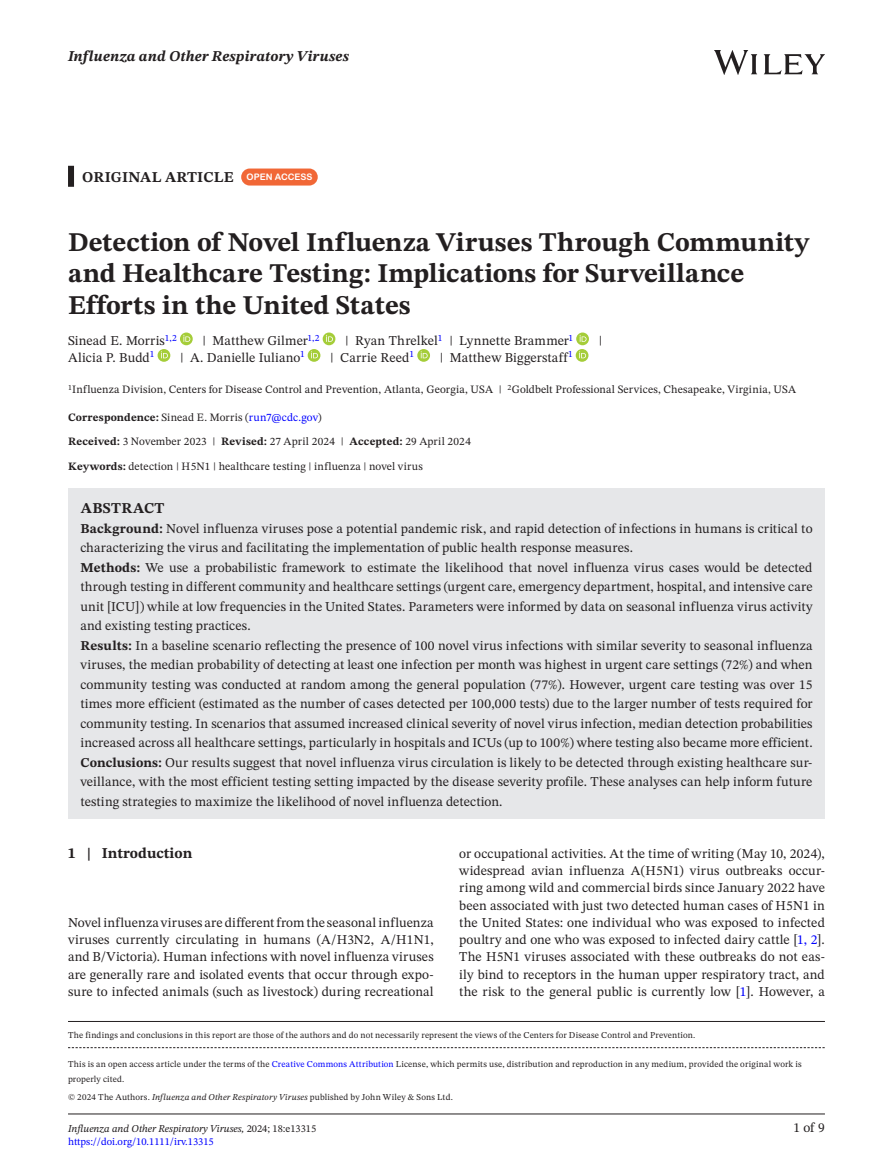
<style>
.page{position:relative;width:893px;height:1174px;background:#fff}
.page>*{position:absolute;margin:0;border:0;box-sizing:border-box;transform-origin:0 0}
.t1{font:700 27px/31.5px "STIX Two Text";color:#231f20}
.t2{font:700 15px "STIX Two Text";letter-spacing:.01em;color:#231f20}
.t3{font:italic 700 15px "STIX Two Text";letter-spacing:.01em;color:#231f20}
.t4{font:13.5px/19.5px "STIX Two Text";letter-spacing:.01em;color:#231f20;text-align:justify}
.t5{font:11.25px/24px "STIX Two Text";letter-spacing:.015em;color:#231f20}
.t6{font:italic 10.5px "STIX Two Text";color:#231f20}
.t7{font:10.5px "STIX Two Text";color:#00f}
.t8{font:9px/15px "STIX Two Text";letter-spacing:.02em;color:#231f20}
.s1{font-family:"Arial Rounded MT Bold";font-weight:400;font-size:9px;color:#fff}
.s2{font-weight:700}
.s3{color:#00f}
.s4{font-style:italic}
.s5{font-style:normal}
</style>
<div class="page">
<hr style="left:68px;top:1113px;width:757px;height:1px;background:#231f20">
<img style="left:714px;top:51px;width:111px;height:23px">
<div style="left:68px;top:166px;width:6px;height:21px;background:#231f20"></div>
<div style="left:68px;top:488px;width:757px;height:42px;background:#e6e7e9"></div>
<div style="left:68px;top:507px;width:757px;height:59px;background:#e6e7e9"></div>
<div style="left:68px;top:546px;width:757px;height:98px;background:#e6e7e9"></div>
<div style="left:68px;top:624px;width:757px;height:137px;background:#e6e7e9"></div>
<div style="left:68px;top:741px;width:757px;height:78px;background:#e6e7e9"></div>
<div style="left:241px;top:168px;width:77px;height:17px;background:#f16736;border-radius:9px"></div>
<svg style="left:180px;top:332px;width:13px;height:13px"></svg>
<svg style="left:183px;top:335px;width:7px;height:7px"></svg>
<div style="left:323px;top:332px;width:12px;height:13px;background:#a5cd39;border-radius:50%"></div>
<svg style="left:326px;top:335px;width:7px;height:7px"></svg>
<svg style="left:576px;top:332px;width:13px;height:13px"></svg>
<svg style="left:580px;top:335px;width:6px;height:7px"></svg>
<svg style="left:158px;top:349px;width:12px;height:13px"></svg>
<svg style="left:161px;top:351px;width:7px;height:7px"></svg>
<svg style="left:308px;top:349px;width:12px;height:13px"></svg>
<svg style="left:311px;top:351px;width:7px;height:7px"></svg>
<svg style="left:417px;top:349px;width:13px;height:13px"></svg>
<svg style="left:421px;top:351px;width:7px;height:7px"></svg>
<svg style="left:576px;top:349px;width:12px;height:13px"></svg>
<svg style="left:579px;top:351px;width:7px;height:7px"></svg>
<svg style="left:68px;top:1047px;width:757px;height:1px"></svg>
<hr style="left:68px;top:1021px;width:757px;height:1px;background:#231f20">
<p class="t3" style="left:68px;top:46px;width:283px">Influenza and Other Respiratory Viruses</p>
<p class="t2" style="left:82px;top:166px;width:232px">ORIGINAL ARTICLE <span class="s1">OPEN ACCESS</span></p>
<h1 class="t1" style="left:68px;top:227px;width:742px">Detection of Novel Influenza Viruses Through Community and Healthcare Testing: Implications for Surveillance<br>Efforts in the United States</h1>
<p class="t4" style="left:68px;top:331px;width:110px">Sinead E. Morris<sup>1,2</sup></p>
<p class="t4" style="left:202px;top:331px;width:119px">| Matthew Gilmer<sup>1,2</sup></p>
<p class="t4" style="left:345px;top:331px;width:230px">| Ryan Threlkel<sup>1</sup> | Lynnette Brammer<sup>1</sup></p>
<p class="t4" style="left:599px;top:331px;width:5px">|</p>
<p class="t4" style="left:68px;top:347px;width:88px">Alicia P. Budd<sup>1</sup></p>
<p class="t4" style="left:180px;top:347px;width:126px">| A. Danielle Iuliano<sup>1</sup></p>
<p class="t4" style="left:330px;top:347px;width:86px">| Carrie Reed<sup>1</sup></p>
<p class="t4" style="left:440px;top:347px;width:134px">| Matthew Biggerstaff<sup>1</sup></p>
<p class="t5" style="left:68px;top:377px;width:730px"><sup>1</sup>Influenza Division, Centers for Disease Control and Prevention, Atlanta, Georgia, USA | <sup>2</sup>Goldbelt Professional Services, Chesapeake, Virginia, USA</p>
<p class="t5" style="left:68px;top:405px;width:404px"><span class="s2">Correspondence:</span> Sinead E. Morris (<span class="s3">run7@cdc.gov</span>)<br><span class="s2">Received:</span> 3 November 2023 | <span class="s2">Revised:</span> 27 April 2024 | <span class="s2">Accepted:</span> 29 April 2024</p>
<p class="t5" style="left:68px;top:454px;width:356px"><span class="s2">Keywords:</span> detection | H5N1 | healthcare testing | influenza | novel virus</p>
<p class="t2" style="left:81px;top:497px;width:85px">ABSTRACT</p>
<p class="t4" style="left:80px;top:518px;width:734px;text-align:left"><span class="s2">Background:</span> Novel influenza viruses pose a potential pandemic risk, and rapid detection of infections in humans is critical to characterizing the virus and facilitating the implementation of public health response measures.<br><span class="s2">Methods:</span> We use a probabilistic framework to estimate the likelihood that novel influenza virus cases would be detected through testing in different community and healthcare settings (urgent care, emergency department, hospital, and intensive care unit [ICU]) while at low frequencies in the United States. Parameters were informed by data on seasonal influenza virus activity and existing testing practices.<br><span class="s2">Results:</span> In a baseline scenario reflecting the presence of 100 novel virus infections with similar severity to seasonal influenza viruses, the median probability of detecting at least one infection per month was highest in urgent care settings (72%) and when community testing was conducted at random among the general population (77%). However, urgent care testing was over 15 times more efficient (estimated as the number of cases detected per 100,000 tests) due to the larger number of tests required for community testing. In scenarios that assumed increased clinical severity of novel virus infection, median detection probabilities increased across all healthcare settings, particularly in hospitals and ICUs (up to 100%) where testing also became more efficient.<br><span class="s2">Conclusions:</span> Our results suggest that novel influenza virus circulation is likely to be detected through existing healthcare sur&shy;veillance, with the most efficient testing setting impacted by the disease severity profile. These analyses can help inform future testing strategies to maximize the likelihood of novel influenza detection.</p>
<p class="t2" style="left:68px;top:842px;width:126px">1 | Introduction</p>
<p class="t4" style="left:459px;top:844px;width:367px;line-height:17.2px">or occupational activities. At the time of writing (May 10, 2024), widespread avian influenza A(H5N1) virus outbreaks occur&shy;ring among wild and commercial birds since January 2022 have been associated with just two detected human cases of H5N1 in the United States: one individual who was exposed to infected poultry and one who was exposed to infected dairy cattle [<span class="s3">1, 2</span>].<br>The H5N1 viruses associated with these outbreaks do not eas&shy;ily bind to receptors in the human upper respiratory tract, and the risk to the general public is currently low [<span class="s3">1</span>]. However, a</p>
<p class="t4" style="left:68px;top:913px;width:367px;line-height:17.2px">Novel influenza viruses are different from the seasonal influenza viruses currently circulating in humans (A/H3N2, A/H1N1, and B/Victoria). Human infections with novel influenza viruses are generally rare and isolated events that occur through expo&shy;sure to infected animals (such as livestock) during recreational</p>
<p class="t8" style="left:68px;top:1028px;width:629px">The findings and conclusions in this report are those of the authors and do not necessarily represent the views of the Centers for Disease Control and Prevention.</p>
<p class="t8" style="left:68px;top:1056px;width:735px">This is an open access article under the terms of the <span class="s3">Creative Commons Attribution</span> License, which permits use, distribution and reproduction in any medium, provided the original work is properly cited.</p>
<p class="t8" style="left:68px;top:1089px;width:386px">© 2024 The Authors. <span class="s4">Influenza and Other Respiratory Viruses</span> published by John Wiley &amp; Sons Ltd.</p>
<p class="t6" style="left:68px;top:1121px;width:250px">Influenza and Other Respiratory Viruses, <span class="s5">2024; 18:e13315</span></p>
<p class="t4" style="left:793px;top:1118px;width:33px">1 of 9</p>
<p class="t7" style="left:68px;top:1134px;width:147px">https://doi.org/10.1111/irv.13315</p>
</div>
